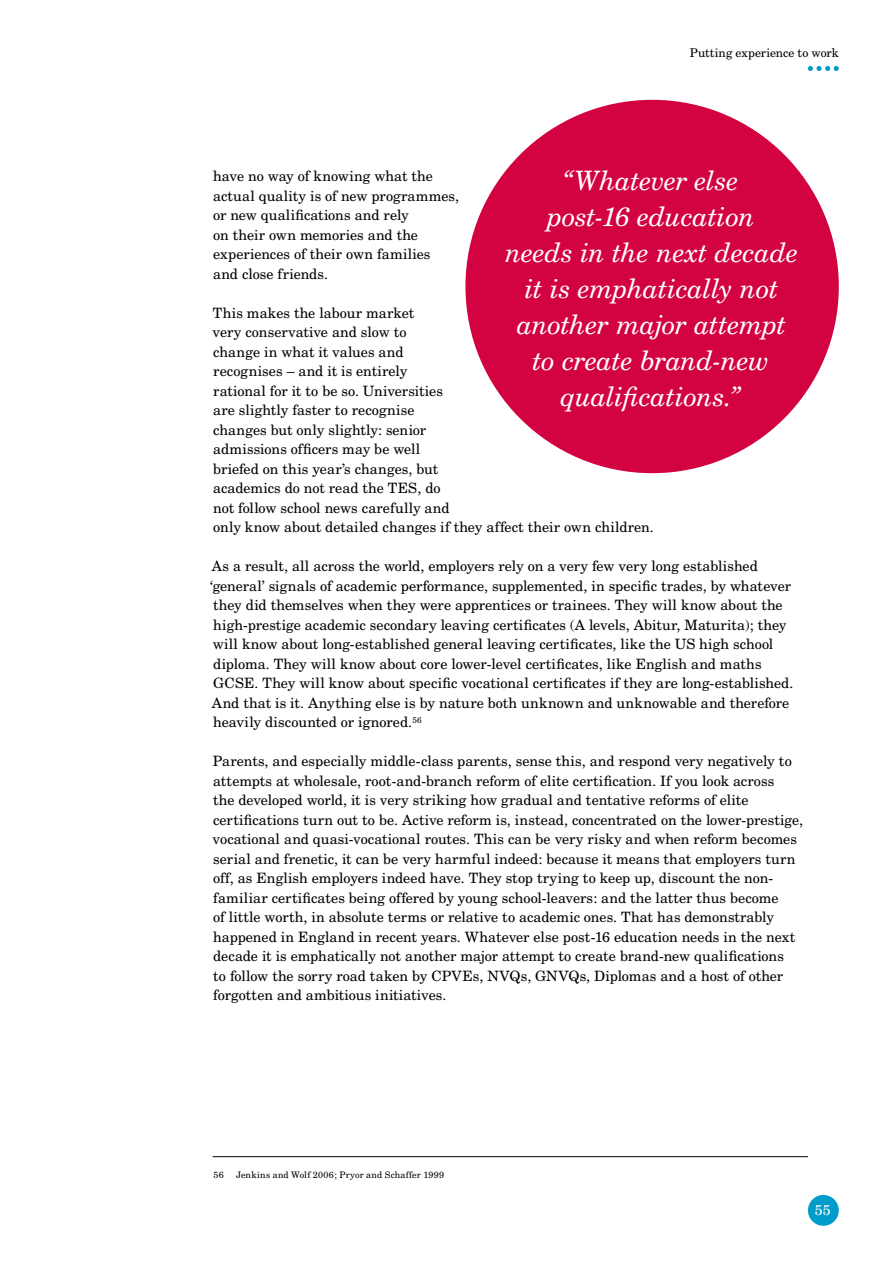
<style>
.page{position:relative;width:893px;height:1263px;background:#fff}
.page>*{position:absolute;margin:0;border:0;box-sizing:border-box;transform-origin:0 0}
.t1{font:italic 26.7px/36px "New Century Schlbk";letter-spacing:-.01em;color:#fff;text-align:center}
.t2{font:14.25px/19.5px "New Century Schlbk";letter-spacing:.005em;color:#000}
.t3{font:14.25px "New Century Schlbk";color:#fff}
.t4{font:12px "New Century Schlbk";letter-spacing:.005em;color:#000}
.t5{font:9px "New Century Schlbk";letter-spacing:.03em;color:#000}
</style>
<div class="page">
<div style="left:808px;top:1195px;width:31px;height:31px;background:#009dcc;border-radius:50%"></div>
<svg style="left:808px;top:66px;width:31px;height:5px"></svg>
<hr style="left:213px;top:1156px;width:595px;height:1px;background:#000">
<div style="left:465px;top:100px;width:374px;height:373px;background:#d30240;border-radius:50%"></div>
<p class="t4" style="left:690px;top:46px;width:150px">Putting experience to work</p>
<h1 class="t1" style="left:505px;top:162px;width:295px">“Whatever else<br>post-16 education<br>needs in the next decade it is emphatically not another major attempt to create brand-new qualifications.”</h1>
<p class="t2" style="left:213px;top:166px;width:247px">have no way of knowing what the actual quality is of new programmes, or new qualifications and rely<br>on their own memories and the experiences of their own families and close friends.</p>
<p class="t2" style="left:213px;top:303px;width:443px">This makes the labour market<br>very conservative and slow to<br>change in what it values and<br>recognises – and it is entirely<br>rational for it to be so. Universities<br>are slightly faster to recognise<br>changes but only slightly: senior<br>admissions officers may be well<br>briefed on this year’s changes, but<br>academics do not read the TES, do<br>not follow school news carefully and<br>only know about detailed changes if they affect their own children.</p>
<p class="t2" style="left:210px;top:556px;width:585px">As a result, all across the world, employers rely on a very few very long established ‘general’ signals of academic performance, supplemented, in specific trades, by whatever they did themselves when they were apprentices or trainees. They will know about the high-prestige academic secondary leaving certificates (A levels, Abitur, Maturita); they will know about long-established general leaving certificates, like the US high school diploma. They will know about core lower-level certificates, like English and maths GCSE. They will know about specific vocational certificates if they are long-established.<br>And that is it. Anything else is by nature both unknown and unknowable and therefore heavily discounted or ignored.<sup>56</sup></p>
<p class="t2" style="left:213px;top:751px;width:592px">Parents, and especially middle-class parents, sense this, and respond very negatively to attempts at wholesale, root-and-branch reform of elite certification. If you look across<br>the developed world, it is very striking how gradual and tentative reforms of elite certifications turn out to be. Active reform is, instead, concentrated on the lower-prestige, vocational and quasi-vocational routes. This can be very risky and when reform becomes serial and frenetic, it can be very harmful indeed: because it means that employers turn off, as English employers indeed have. They stop trying to keep up, discount the non&shy;familiar certificates being offered by young school-leavers: and the latter thus become<br>of little worth, in absolute terms or relative to academic ones. That has demonstrably happened in England in recent years. Whatever else post-16 education needs in the next decade it is emphatically not another major attempt to create brand-new qualifications<br>to follow the sorry road taken by CPVEs, NVQs, GNVQs, Diplomas and a host of other forgotten and ambitious initiatives.</p>
<p class="t5" style="left:214px;top:1169px;width:12px">56</p>
<p class="t5" style="left:236px;top:1169px;width:209px">Jenkins and Wolf 2006; Pryor and Schaffer 1999</p>
<p class="t3" style="left:815px;top:1201px;width:17px">55</p>
</div>
